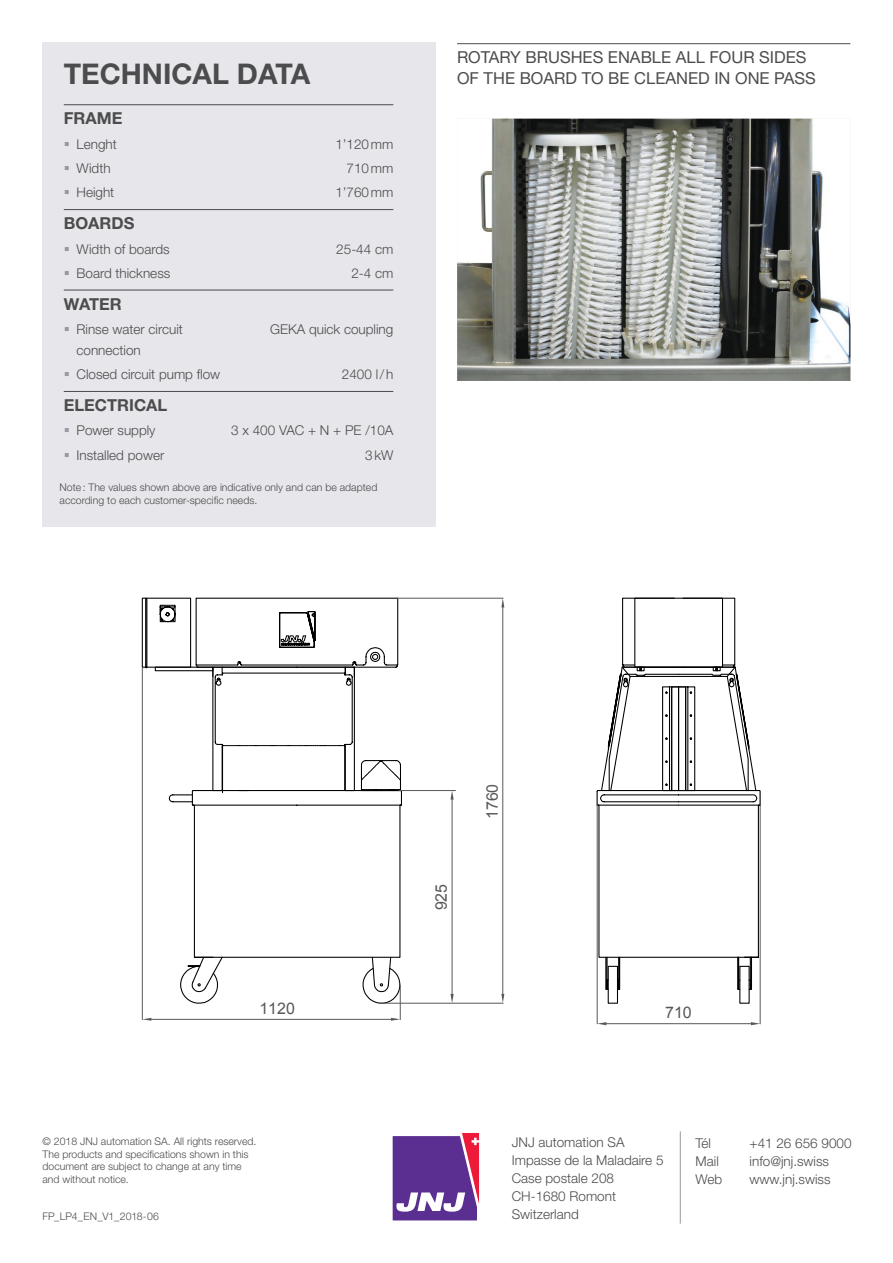
<style>
.page{position:relative;width:893px;height:1263px;background:#fff}
.page>*{position:absolute;margin:0;border:0;box-sizing:border-box;transform-origin:0 0}
.Section_données{font:700 28.5px "Helvetica Neue LT Std";color:#4b4c4d}
.Titre_données{font:16.5px "Helvetica Neue LT Std";color:#4b4c4d}
.Titre_données-2{font:700 16.5px "Helvetica Neue LT Std";color:#4b4c4d}
.t1{font:15.9px "Arial";color:#57585a}
.Texte_courant{font:300 13.5px/18px "Helvetica Neue LT Std";color:#4b4c4d}
.Tableau_données{font:300 10.5px/12.6px "Helvetica Neue LT Std";color:#4b4c4d}
</style>
<div class="page">
<svg style="left:393px;top:1133px;width:86px;height:87px"></svg>
<hr style="left:680px;top:1131px;width:1px;height:93px;background:#9997a2">
<img style="left:457px;top:119px;width:393px;height:262px">
<hr style="left:457px;top:43px;width:393px;height:1px;background:#4b4c4d">
<div style="left:43px;top:43px;width:393px;height:483px;background:#e7e6ea"></div>
<hr style="left:64px;top:104px;width:329px;height:1px;background:#4b4c4d">
<hr style="left:64px;top:209px;width:329px;height:1px;background:#4b4c4d">
<hr style="left:64px;top:290px;width:329px;height:1px;background:#4b4c4d">
<hr style="left:64px;top:391px;width:329px;height:1px;background:#4b4c4d">
<div style="left:142px;top:598px;width:49px;height:70px;border:1px solid #000001"></div>
<hr style="left:145px;top:598px;width:1px;height:69px;background:#000001">
<hr style="left:146px;top:598px;width:1px;height:69px;background:#000001">
<div style="left:155px;top:667px;width:58px;height:4px;border:1px solid #000001"></div>
<hr style="left:452px;top:800px;width:1px;height:194px;background:#57585a">
<hr style="left:399px;top:790px;width:57px;height:1px;background:#57585a">
<svg style="left:450px;top:791px;width:4px;height:9px"></svg>
<svg style="left:450px;top:994px;width:4px;height:9px"></svg>
<svg style="left:159px;top:597px;width:244px;height:407px"></svg>
<hr style="left:502px;top:607px;width:1px;height:387px;background:#57585a">
<hr style="left:379px;top:1003px;width:124px;height:1px;background:#57585a">
<hr style="left:397px;top:598px;width:106px;height:1px;background:#57585a">
<svg style="left:501px;top:598px;width:3px;height:9px"></svg>
<svg style="left:501px;top:994px;width:3px;height:9px"></svg>
<hr style="left:151px;top:1019px;width:245px;height:1px;background:#57585a">
<hr style="left:142px;top:667px;width:1px;height:352px;background:#57585a">
<hr style="left:400px;top:985px;width:1px;height:34px;background:#57585a">
<svg style="left:391px;top:1018px;width:9px;height:3px"></svg>
<svg style="left:142px;top:1018px;width:9px;height:3px"></svg>
<hr style="left:606px;top:1023px;width:145px;height:1px;background:#57585a">
<hr style="left:597px;top:791px;width:1px;height:233px;background:#57585a">
<hr style="left:760px;top:791px;width:1px;height:233px;background:#57585a">
<svg style="left:751px;top:1022px;width:9px;height:3px"></svg>
<svg style="left:597px;top:1022px;width:9px;height:3px"></svg>
<svg style="left:596px;top:597px;width:165px;height:407px"></svg>
<p class="Titre_données" style="left:457px;top:48px;width:351px">ROTARY BRUSHES ENABLE ALL FOUR SIDES</p>
<p class="Section_données" style="left:64px;top:56px;width:248px">TECHNICAL DATA</p>
<p class="Titre_données" style="left:457px;top:69px;width:360px">OF THE BOARD TO BE CLEANED IN ONE PASS</p>
<p class="Titre_données-2" style="left:64px;top:108px;width:60px">FRAME</p>
<p class="Texte_courant" style="left:77px;top:135px;width:42px">Lenght</p>
<p class="Texte_courant" style="left:335px;top:135px;width:59px">1’120mm</p>
<p class="Texte_courant" style="left:77px;top:159px;width:36px">Width</p>
<p class="Texte_courant" style="left:347px;top:159px;width:48px">710mm</p>
<p class="Texte_courant" style="left:77px;top:183px;width:39px">Height</p>
<p class="Texte_courant" style="left:335px;top:183px;width:59px">1’760mm</p>
<p class="Titre_données-2" style="left:64px;top:213px;width:72px">BOARDS</p>
<p class="Texte_courant" style="left:77px;top:239px;width:95px">Width of boards</p>
<p class="Texte_courant" style="left:336px;top:239px;width:59px">25-44 cm</p>
<p class="Texte_courant" style="left:77px;top:264px;width:95px">Board thickness</p>
<p class="Texte_courant" style="left:351px;top:264px;width:44px">2-4 cm</p>
<p class="Titre_données-2" style="left:64px;top:293px;width:60px">WATER</p>
<p class="Texte_courant" style="left:77px;top:320px;width:108px">Rinse water circuit</p>
<p class="Texte_courant" style="left:270px;top:320px;width:125px">GEKA quick coupling</p>
<p class="Texte_courant" style="left:77px;top:341px;width:66px">connection</p>
<p class="Texte_courant" style="left:77px;top:365px;width:145px">Closed circuit pump flow</p>
<p class="Texte_courant" style="left:342px;top:365px;width:53px">2400 l/h</p>
<p class="Titre_données-2" style="left:64px;top:395px;width:105px">ELECTRICAL</p>
<p class="Texte_courant" style="left:77px;top:421px;width:81px">Power supply</p>
<p class="Texte_courant" style="left:231px;top:421px;width:164px">3 x 400 VAC + N + PE /10A</p>
<p class="Texte_courant" style="left:77px;top:446px;width:89px">Installed power</p>
<p class="Texte_courant" style="left:365px;top:446px;width:30px">3kW</p>
<p class="Tableau_données" style="left:60px;top:481px;width:319px">Note: The values shown above are indicative only and can be adapted according to each customer-specific needs.</p>
<p class="t1" style="left:431px;top:910px;width:28px;rotate:-90deg">925</p>
<p class="t1" style="left:482px;top:819px;width:37px;rotate:-90deg">1760</p>
<p class="t1" style="left:259px;top:998px;width:37px">1120</p>
<p class="t1" style="left:665px;top:1002px;width:28px">710</p>
<p class="Tableau_données" style="left:43px;top:1135px;width:215px">© 2018 JNJ automation SA. All rights reserved.<br>The products and specifications shown in this document are subject to change at any time and without notice.</p>
<p class="Tableau_données" style="left:43px;top:1210px;width:118px">FP_LP4_EN_V1_2018-06</p>
<p class="Texte_courant" style="left:512px;top:1133px;width:153px">JNJ automation SA<br>Impasse de la Maladaire 5<br>Case postale 208</p>
<p class="Texte_courant" style="left:512px;top:1187px;width:106px">CH-1680 Romont</p>
<p class="Texte_courant" style="left:512px;top:1205px;width:69px">Switzerland</p>
<p class="Texte_courant" style="left:696px;top:1133px;width:17px">Tél</p>
<p class="Texte_courant" style="left:750px;top:1133px;width:103px">+41 26 656 9000</p>
<p class="Texte_courant" style="left:696px;top:1151px;width:25px">Mail</p>
<p class="Texte_courant" style="left:750px;top:1151px;width:81px">info@jnj.swiss</p>
<p class="Texte_courant" style="left:696px;top:1169px;width:28px">Web</p>
<p class="Texte_courant" style="left:750px;top:1169px;width:82px">www.jnj.swiss</p>
</div>
